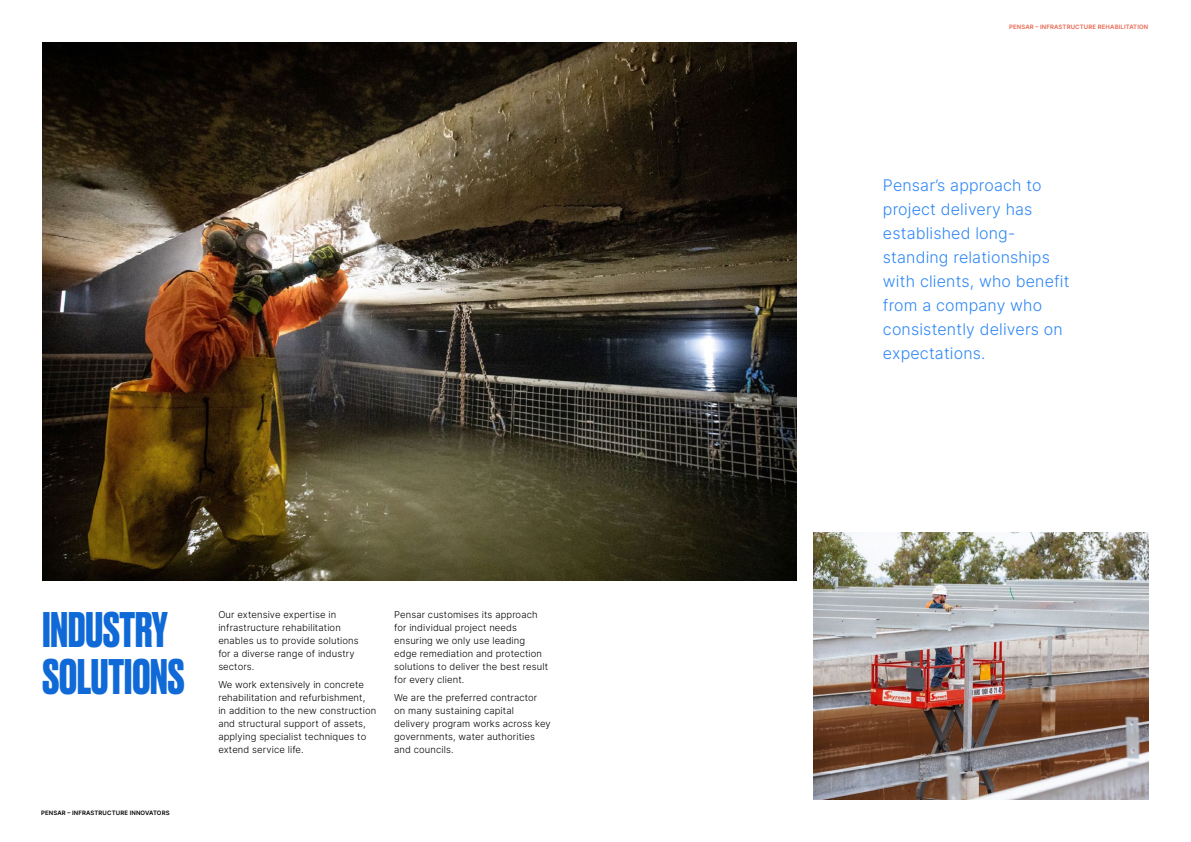
<style>
.page{position:relative;width:1191px;height:842px;background:#fff}
.page>*{position:absolute;margin:0;border:0;box-sizing:border-box;transform-origin:0 0}
.t1{font:700 47px/47px "Druk";color:#0f69d6}
.t2{font:300 16px/24px "Inter";letter-spacing:.01em;color:#2e87f7}
.t3{font:300 9.5px/13px "Inter";letter-spacing:.01em;color:#000}
.t4{font:600 6px "Inter";letter-spacing:.02em;color:#e8664f}
.t5{font:600 6px "Inter";letter-spacing:.02em;color:#000}
</style>
<div class="page">
<img style="left:43px;top:43px;width:754px;height:537px">
<img style="left:813px;top:532px;width:335px;height:267px">
<h1 class="t1" style="left:43px;top:603px;width:143px">INDUSTRY<br>SOLUTIONS</h1>
<p class="t3" style="left:218px;top:608px;width:142px">Our extensive expertise in infrastructure rehabilitation enables us to provide solutions for a diverse range of industry sectors.</p>
<p class="t3" style="left:218px;top:678px;width:159px">We work extensively in concrete rehabilitation and refurbishment,<br>in addition to the new construction and structural support of assets, applying specialist techniques to extend service life.</p>
<p class="t3" style="left:394px;top:608px;width:155px">Pensar customises its approach for individual project needs ensuring we only use leading edge remediation and protection solutions to deliver the best result for every client.</p>
<p class="t3" style="left:394px;top:691px;width:158px">We are the preferred contractor on many sustaining capital delivery program works across key governments, water authorities and councils.</p>
<p class="t5" style="left:41px;top:808px;width:130px">PENSAR – INFRASTRUCTURE INNOVATORS</p>
<p class="t4" style="left:1009px;top:23px;width:141px">PENSAR – INFRASTRUCTURE REHABILITATION</p>
<h2 class="t2" style="left:883px;top:173px;width:188px">Pensar’s approach to project delivery has established long&shy;standing relationships with clients, who benefit from a company who consistently delivers on expectations.</h2>
</div>
